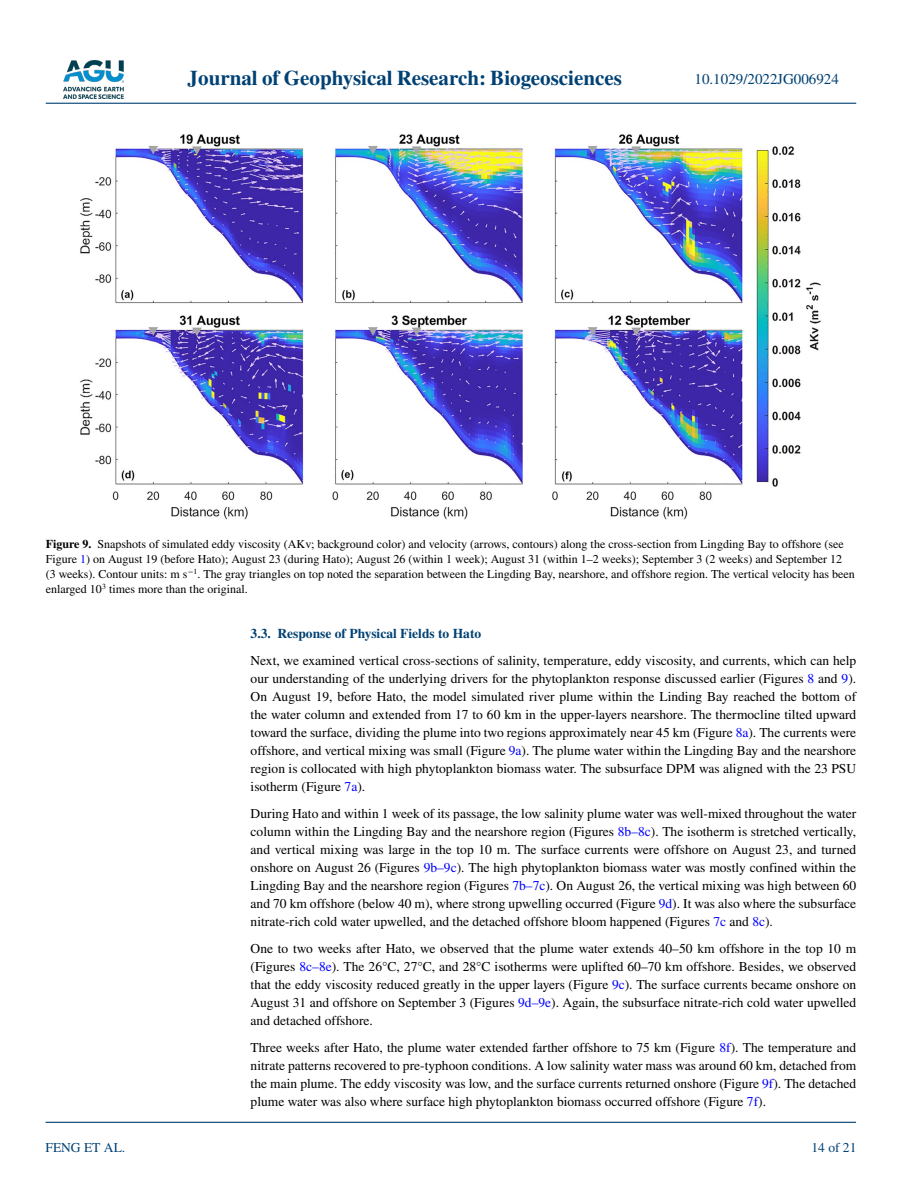
<style>
.page{position:relative;width:902px;height:1183px;background:#fff}
.page>*{position:absolute;margin:0;border:0;box-sizing:border-box;transform-origin:0 0}
.t1{font:700 21px "STIX";color:#004174}
.t2{font:15px "STIX";color:#004174}
.t3{font:13.5px/18px "STIX";color:#000;text-align:justify}
.t4{font:700 13.5px "STIX";color:#004174}
.t5{font:13.5px "STIX";color:#004174}
.t6{font:12px/15px "STIX";color:#000}
.s1{font-weight:700}
.s2{color:#00f}
</style>
<div class="page">
<img style="left:63px;top:60px;width:60px;height:39px">
<hr style="left:46px;top:103px;width:810px;height:1px;background:#004174">
<hr style="left:45px;top:1121px;width:810px;height:1px;background:#004174">
<img style="left:80px;top:134px;width:741px;height:385px">
<h1 class="t1" style="left:188px;top:66px;width:435px">Journal of Geophysical Research: Biogeosciences</h1>
<p class="t2" style="left:694px;top:69px;width:146px">10.1029/2022JG006924</p>
<p class="t6" style="left:46px;top:537px;width:810px"><span class="s1">Figure 9.</span> Snapshots of simulated eddy viscosity (AKv; background color) and velocity (arrows, contours) along the cross-section from Lingding Bay to offshore (see Figure <span class="s2">1</span>) on August 19 (before Hato); August 23 (during Hato); August 26 (within 1 week); August 31 (within 1–2 weeks); September 3 (2 weeks) and September 12 (3 weeks). Contour units: m s<sup>−1</sup>. The gray triangles on top noted the separation between the Lingding Bay, nearshore, and offshore region. The vertical velocity has been enlarged 10<sup>3</sup> times more than the original.</p>
<p class="t5" style="left:45px;top:1138px;width:81px">FENG ET AL.</p>
<p class="t4" style="left:250px;top:625px;width:232px">3.3. Response of Physical Fields to Hato</p>
<p class="t3" style="left:250px;top:652px;width:607px">Next, we examined vertical cross-sections of salinity, temperature, eddy viscosity, and currents, which can help our understanding of the underlying drivers for the phytoplankton response discussed earlier (Figures <span class="s2">8</span> and <span class="s2">9</span>).<br>On August 19, before Hato, the model simulated river plume within the Linding Bay reached the bottom of the water column and extended from 17 to 60 km in the upper-layers nearshore. The thermocline tilted upward toward the surface, dividing the plume into two regions approximately near 45 km (Figure <span class="s2">8a</span>). The currents were offshore, and vertical mixing was small (Figure <span class="s2">9a</span>). The plume water within the Lingding Bay and the nearshore region is collocated with high phytoplankton biomass water. The subsurface DPM was aligned with the 23 PSU isotherm (Figure <span class="s2">7a</span>).</p>
<p class="t3" style="left:250px;top:805px;width:607px">During Hato and within 1 week of its passage, the low salinity plume water was well-mixed throughout the water column within the Lingding Bay and the nearshore region (Figures <span class="s2">8b–8c</span>). The isotherm is stretched vertically, and vertical mixing was large in the top 10 m. The surface currents were offshore on August 23, and turned onshore on August 26 (Figures <span class="s2">9b–9c</span>). The high phytoplankton biomass water was mostly confined within the Lingding Bay and the nearshore region (Figures <span class="s2">7b–7c</span>). On August 26, the vertical mixing was high between 60 and 70 km offshore (below 40 m), where strong upwelling occurred (Figure <span class="s2">9d</span>). It was also where the subsurface nitrate-rich cold water upwelled, and the detached offshore bloom happened (Figures <span class="s2">7c</span> and <span class="s2">8c</span>).</p>
<p class="t3" style="left:250px;top:940px;width:607px">One to two weeks after Hato, we observed that the plume water extends 40–50 km offshore in the top 10 m (Figures <span class="s2">8c–8e</span>). The 26°C, 27°C, and 28°C isotherms were uplifted 60–70 km offshore. Besides, we observed that the eddy viscosity reduced greatly in the upper layers (Figure <span class="s2">9c</span>). The surface currents became onshore on August 31 and offshore on September 3 (Figures <span class="s2">9d–9e</span>). Again, the subsurface nitrate-rich cold water upwelled and detached offshore.</p>
<p class="t3" style="left:250px;top:1039px;width:607px">Three weeks after Hato, the plume water extended farther offshore to 75 km (Figure <span class="s2">8f</span>). The temperature and nitrate patterns recovered to pre-typhoon conditions. A low salinity water mass was around 60 km, detached from the main plume. The eddy viscosity was low, and the surface currents returned onshore (Figure <span class="s2">9f</span>). The detached plume water was also where surface high phytoplankton biomass occurred offshore (Figure <span class="s2">7f</span>).</p>
<p class="t5" style="left:811px;top:1138px;width:46px">14 of 21</p>
</div>
